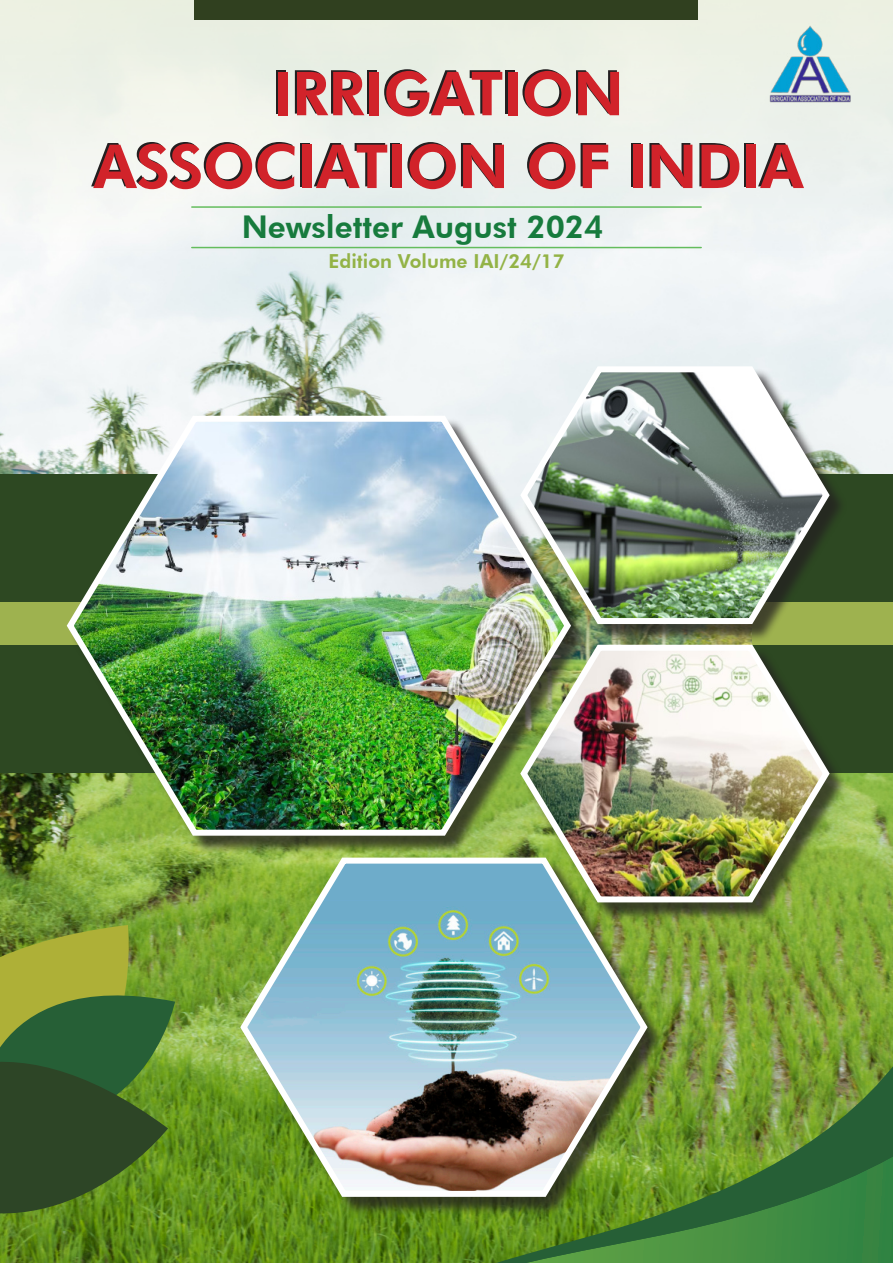
<style>
.page{position:relative;width:893px;height:1263px;background:#fff}
.page>*{position:absolute;margin:0;border:0;box-sizing:border-box;transform-origin:0 0}
.t1{font:800 60.6px/72.8px "Futura BT";letter-spacing:-.01em;color:#231f20;text-align:center}
.t2{font:800 31.35px "Futura BT";color:#177b3d}
.t3{font:800 19.35px "Futura BT";color:#93b346}
</style>
<div class="page">
<img style="left:0;top:0;width:893px;height:1263px">
<div style="left:0;top:475px;width:434px;height:127px;background:#2d4822"></div>
<div style="left:753px;top:475px;width:140px;height:127px;background:#2d4822"></div>
<div style="left:0;top:645px;width:434px;height:128px;background:#2d4822"></div>
<div style="left:753px;top:645px;width:140px;height:128px;background:#2d4822"></div>
<div style="left:0;top:602px;width:434px;height:43px;background:#9eb24f"></div>
<div style="left:753px;top:602px;width:140px;height:43px;background:#9eb24f"></div>
<div style="left:70px;top:418px;width:519px;height:436px;background:#231f20;opacity:.75"></div>
<img style="left:63px;top:410px;width:461px;height:429px">
<div style="left:524px;top:369px;width:324px;height:274px;background:#231f20;opacity:.75"></div>
<img style="left:517px;top:361px;width:316px;height:266px">
<div style="left:524px;top:647px;width:324px;height:274px;background:#231f20;opacity:.75"></div>
<img style="left:517px;top:639px;width:316px;height:266px">
<div style="left:244px;top:860px;width:421px;height:356px;background:#231f20;opacity:.75"></div>
<img style="left:237px;top:852px;width:414px;height:348px">
<hr style="left:192px;top:206px;width:509px;height:2px;background:#64bd5d">
<hr style="left:192px;top:247px;width:509px;height:1px;background:#64bd5d">
<svg style="left:0;top:925px;width:175px;height:308px;background:#53742b"></svg>
<img style="left:399px;top:1016px;width:494px;height:247px">
<svg style="left:526px;top:1156px;width:367px;height:107px;background:#4c8639"></svg>
<div style="left:195px;top:0;width:503px;height:20px;background:#30401f"></div>
<img style="left:768px;top:22px;width:85px;height:84px">
<p class="t1" style="left:91px;top:61px;width:712px">IRRIGATION<br>ASSOCIATION OF INDIA</p>
<p class="t2" style="left:242px;top:214px;width:363px">Newsletter August 2024</p>
<p class="t3" style="left:328px;top:254px;width:238px">Edition Volume IAI/24/17</p>
</div>
